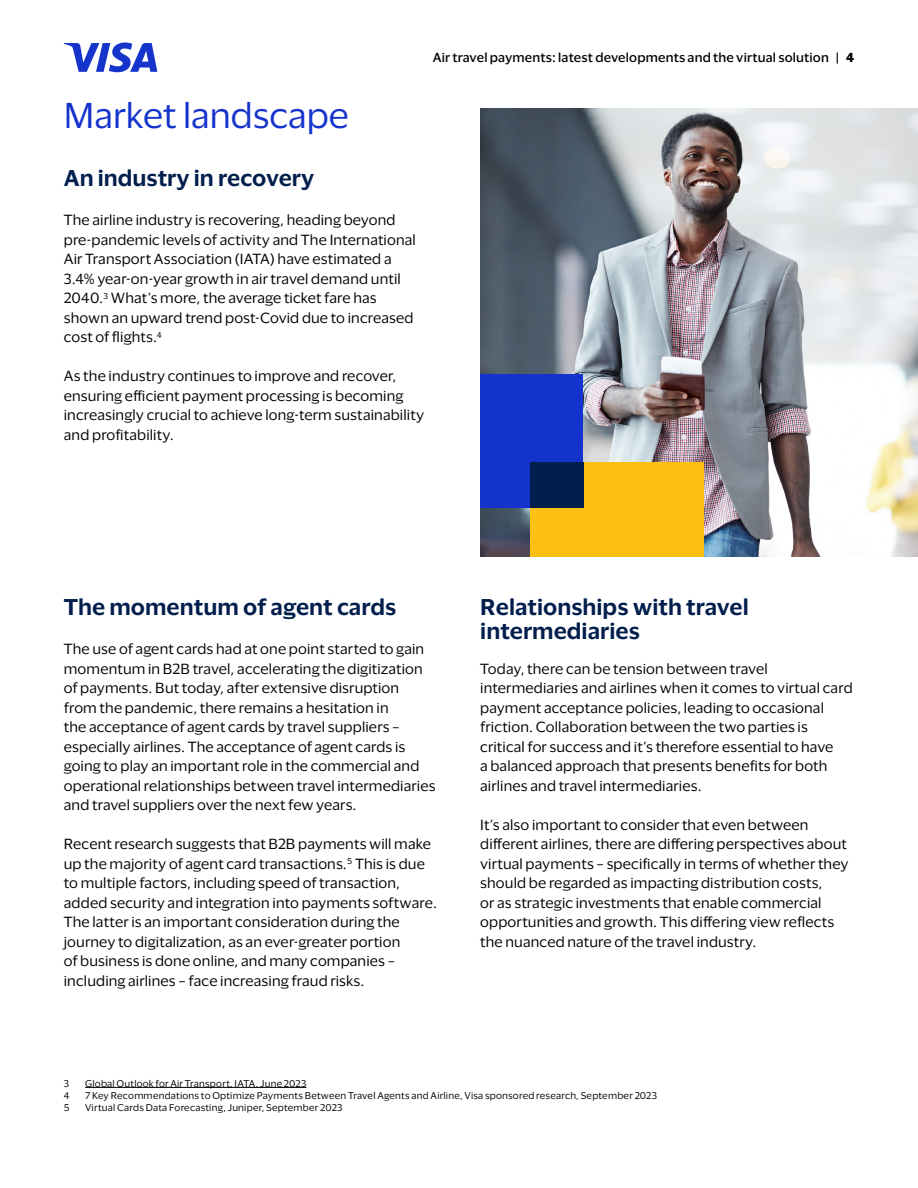
<style>
.page{position:relative;width:918px;height:1188px;background:#fff}
.page>*{position:absolute;margin:0;border:0;box-sizing:border-box;transform-origin:0 0}
.t1{font:33px "Visa Dialect";color:#1433cc}
.t2{font:600 21px/24px "Visa Dialect";color:#021e4c}
.t3{font:13.5px/19.5px "Visa Dialect";letter-spacing:.01em;color:#000}
.t4{font:500 12px "Visa Dialect";letter-spacing:.015em;color:#000}
.t5{font:9px "Visa Dialect";letter-spacing:.025em;color:#000}
.s1{font-weight:700}
</style>
<div class="page">
<svg style="left:64px;top:43px;width:93px;height:29px"></svg>
<hr style="left:85px;top:1087px;width:221px;height:1px;background:#000">
<img style="left:480px;top:108px;width:438px;height:449px">
<div style="left:480px;top:374px;width:103px;height:134px;background:#1433cc"></div>
<div style="left:530px;top:463px;width:174px;height:94px;background:#fcbf14"></div>
<div style="left:530px;top:463px;width:53px;height:45px;background:#021e4c"></div>
<p class="t4" style="left:433px;top:48px;width:423px">Air travel payments: latest developments and the virtual solution | <span class="s1">4</span></p>
<h1 class="t1" style="left:64px;top:91px;width:286px">Market landscape</h1>
<h2 class="t2" style="left:64px;top:165px;width:252px">An industry in recovery</h2>
<p class="t3" style="left:64px;top:210px;width:354px">The airline industry is recovering, heading beyond pre-pandemic levels of activity and The International Air Transport Association (IATA) have estimated a 3.4% year-on-year growth in air travel demand until 2040.<sup>3</sup> What’s more, the average ticket fare has</p>
<p class="t3" style="left:64px;top:307px;width:351px">shown an upward trend post-Covid due to increased cost of flights.<sup>4</sup></p>
<p class="t3" style="left:64px;top:366px;width:362px">As the industry continues to improve and recover, ensuring efficient payment processing is becoming increasingly crucial to achieve long-term sustainability and profitability.</p>
<h2 class="t2" style="left:64px;top:594px;width:334px">The momentum of agent cards</h2>
<p class="t3" style="left:64px;top:639px;width:373px">The use of agent cards had at one point started to gain momentum in B2B travel, accelerating the digitization of payments. But today, after extensive disruption from the pandemic, there remains a hesitation in<br>the acceptance of agent cards by travel suppliers – especially airlines. The acceptance of agent cards is going to play an important role in the commercial and operational relationships between travel intermediaries and travel suppliers over the next few years.</p>
<p class="t3" style="left:64px;top:834px;width:369px">Recent research suggests that B2B payments will make up the majority of agent card transactions.<sup>5</sup> This is due</p>
<p class="t3" style="left:64px;top:873px;width:375px">to multiple factors, including speed of transaction, added security and integration into payments software.<br>The latter is an important consideration during the journey to digitalization, as an ever-greater portion<br>of business is done online, and many companies – including airlines – face increasing fraud risks.</p>
<p class="t5" style="left:64px;top:1077px;width:7px">3</p>
<p class="t5" style="left:85px;top:1077px;width:223px">Global Outlook for Air Transport, IATA, June 2023</p>
<h2 class="t2" style="left:480px;top:594px;width:270px">Relationships with travel intermediaries</h2>
<p class="t3" style="left:480px;top:658px;width:374px">Today, there can be tension between travel intermediaries and airlines when it comes to virtual card payment acceptance policies, leading to occasional friction. Collaboration between the two parties is critical for success and it’s therefore essential to have<br>a balanced approach that presents benefits for both airlines and travel intermediaries.</p>
<p class="t3" style="left:480px;top:814px;width:370px">It’s also important to consider that even between different airlines, there are differing perspectives about virtual payments – specifically in terms of whether they should be regarded as impacting distribution costs,<br>or as strategic investments that enable commercial opportunities and growth. This differing view reflects the nuanced nature of the travel industry.</p>
<p class="t5" style="left:64px;top:1089px;width:7px">4</p>
<p class="t5" style="left:85px;top:1089px;width:574px">7 Key Recommendations to Optimize Payments Between Travel Agents and Airline, Visa sponsored research, September 2023</p>
<p class="t5" style="left:64px;top:1101px;width:7px">5</p>
<p class="t5" style="left:85px;top:1101px;width:259px">Virtual Cards Data Forecasting, Juniper, September 2023</p>
</div>
